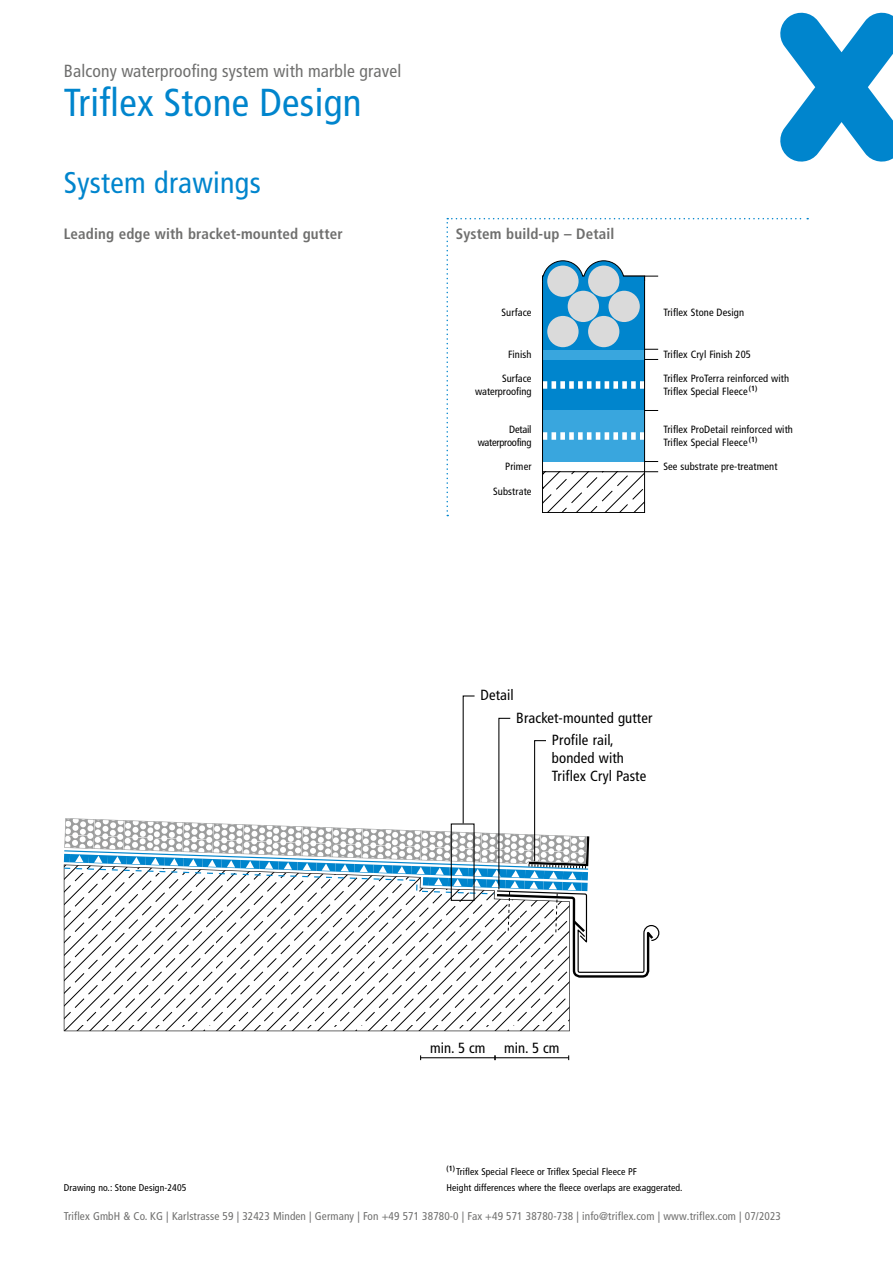
<style>
.page{position:relative;width:893px;height:1263px;background:#fff}
.page>*{position:absolute;margin:0;border:0;box-sizing:border-box;transform-origin:0 0}
.t1{font:condensed 39px "Frutiger LT Pro";letter-spacing:.01em;color:#0085cd}
.t2{font:condensed 30px "Frutiger LT Pro";letter-spacing:.01em;color:#0085cd}
.t3{font:condensed 17.55px "Frutiger LT Pro";letter-spacing:.01em;color:#6f6f6e}
.t4{font:700 condensed 15px "Frutiger LT Pro";letter-spacing:.01em;color:#6f6f6e}
.t5{font:condensed 14.7px/17.9px "Frutiger LT Pro";letter-spacing:.01em;color:#000}
.t6{font:condensed 11.25px "Frutiger LT Pro";letter-spacing:.01em;color:#6f6f6e}
.t7{font:condensed 10.5px/12.8px "Frutiger LT Pro";letter-spacing:.01em;color:#000}
.t8{font:condensed 10.5px/12.8px "Frutiger LT Pro";letter-spacing:-.02em;color:#000;text-align:right}
.t9{font:condensed 9.75px/15.9px "Frutiger LT Pro";letter-spacing:.01em;color:#000}
</style>
<div class="page">
<svg style="left:780px;top:13px;width:113px;height:149px"></svg>
<svg style="left:64px;top:979px;width:506px;height:52px"></svg>
<svg style="left:64px;top:695px;width:595px;height:284px"></svg>
<hr style="left:495px;top:1057px;width:74px;height:1px;background:#000">
<hr style="left:421px;top:1057px;width:74px;height:1px;background:#000">
<svg style="left:446px;top:218px;width:362px;height:298px"></svg>
<h3 class="t3" style="left:64px;top:61px;width:339px">Balcony waterproofing system with marble gravel</h3>
<h1 class="t1" style="left:64px;top:80px;width:299px">Triflex Stone Design</h1>
<h2 class="t2" style="left:64px;top:165px;width:199px">System drawings</h2>
<h3 class="t4" style="left:64px;top:224px;width:280px">Leading edge with bracket-mounted gutter</h3>
<h3 class="t4" style="left:456px;top:224px;width:160px">System build-up – Detail</h3>
<p class="t7" style="left:502px;top:306px;width:31px">Surface</p>
<p class="t7" style="left:663px;top:306px;width:82px">Triflex Stone Design</p>
<p class="t7" style="left:508px;top:348px;width:25px">Finish</p>
<p class="t7" style="left:663px;top:348px;width:89px">Triflex Cryl Finish 205</p>
<p class="t7" style="left:475px;top:372px;width:58px;text-align:right">Surface waterproofing</p>
<p class="t7" style="left:663px;top:372px;width:127px">Triflex ProTerra reinforced with<br>Triflex Special Fleece<sup>(1)</sup></p>
<p class="t8" style="left:478px;top:423px;width:55px">Detail waterproofing</p>
<p class="t7" style="left:505px;top:460px;width:28px">Primer</p>
<p class="t7" style="left:493px;top:485px;width:40px">Substrate</p>
<p class="t7" style="left:663px;top:423px;width:131px">Triflex ProDetail reinforced with<br>Triflex Special Fleece<sup>(1)</sup></p>
<p class="t7" style="left:663px;top:460px;width:116px">See substrate pre-treatment</p>
<h3 class="t5" style="left:480px;top:686px;width:35px">Detail</h3>
<h3 class="t5" style="left:516px;top:709px;width:138px">Bracket-mounted gutter</h3>
<h3 class="t5" style="left:552px;top:731px;width:96px">Profile rail, bonded with<br>Triflex Cryl Paste</h3>
<p class="t9" style="left:64px;top:1179px;width:124px">Drawing no.: Stone Design-2405</p>
<h3 class="t5" style="left:430px;top:1039px;width:57px">min. 5 cm</h3>
<h3 class="t5" style="left:504px;top:1039px;width:57px">min. 5 cm</h3>
<p class="t9" style="left:446px;top:1163px;width:238px"><sup>(1)</sup> Triflex Special Fleece or Triflex Special Fleece PF<br>Height differences where the fleece overlaps are exaggerated.</p>
<p class="t6" style="left:64px;top:1210px;width:719px">Triflex GmbH &amp; Co. KG | Karlstrasse 59 | 32423 Minden | Germany | Fon +49 571 38780-0 | Fax +49 571 38780-738 | info@triflex.com | www.triflex.com | 07/2023</p>
</div>
